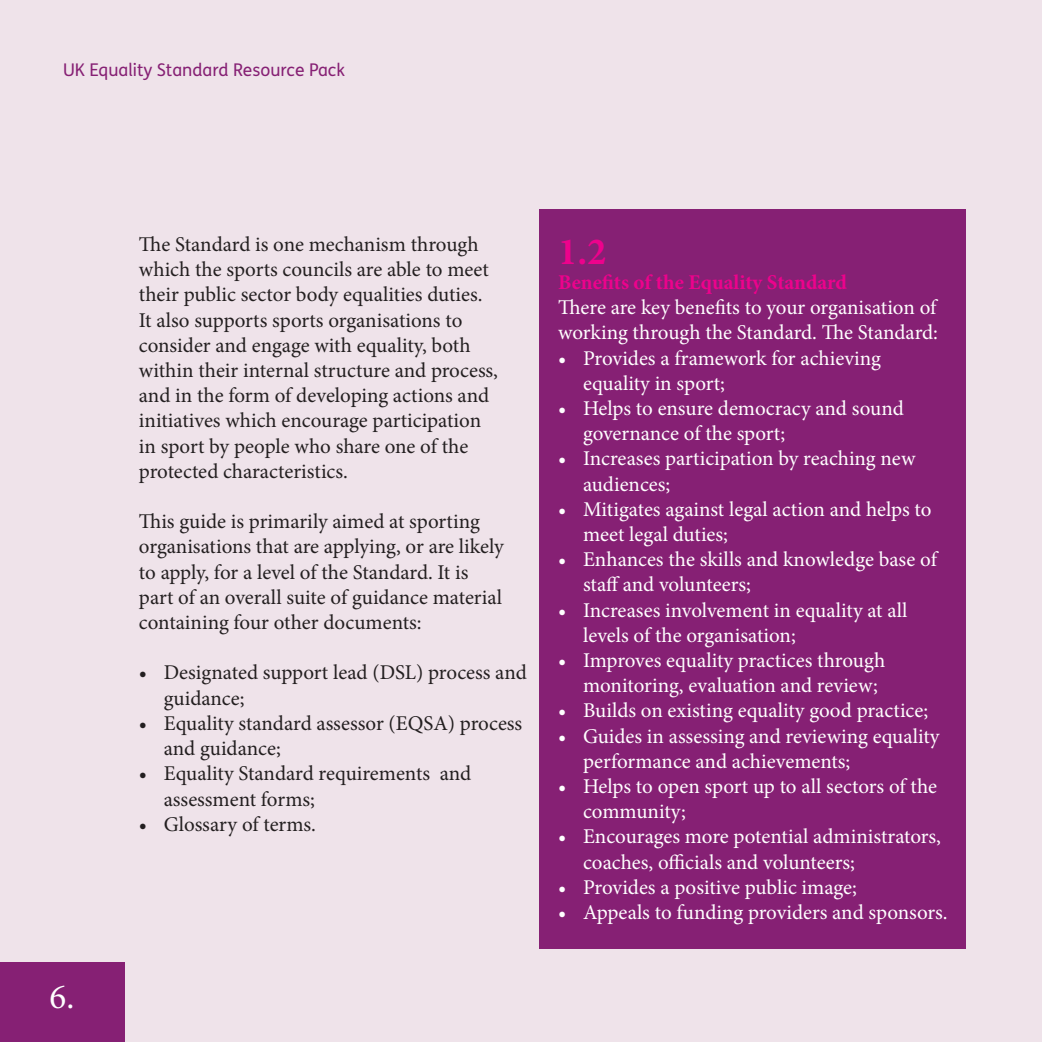
<style>
.page{position:relative;width:1042px;height:1042px;background:#efe3ea}
.page>*{position:absolute;margin:0;border:0;box-sizing:border-box;transform-origin:0 0}
.t1{font:700 38.5px "Minion Pro";color:#ed028c}
.t2{font:35px "Minion Pro";color:#fff}
.t3{font:21px/25.2px "Minion Pro";color:#fff}
.t4{font:21px/25.2px "Minion Pro";letter-spacing:-.005em;color:#231f20}
.t5{font:700 21px "Minion Pro";color:#ed028c}
.t6{font:17.5px "FS Me Pro";color:#862074}
</style>
<div class="page">
<div style="left:539px;top:210px;width:427px;height:739px;background:#862074"></div>
<div style="left:0;top:962px;width:124px;height:80px;background:#862074"></div>
<p class="t6" style="left:63px;top:58px;width:283px">UK Equality Standard Resource Pack</p>
<h2 class="t2" style="left:50px;top:973px;width:26px">6.</h2>
<p class="t4" style="left:139px;top:232px;width:361px">The Standard is one mechanism through which the sports councils are able to meet their public sector body equalities duties.<br>It also supports sports organisations to consider and engage with equality, both within their internal structure and process, and in the form of developing actions and initiatives which encourage participation in sport by people who share one of the protected characteristics.</p>
<p class="t4" style="left:139px;top:509px;width:366px">This guide is primarily aimed at sporting organisations that are applying, or are likely to apply, for a level of the Standard. It is part of an overall suite of guidance material containing four other documents:</p>
<p class="t4" style="left:164px;top:660px;width:364px;text-indent:-25px">• Designated support lead (DSL) process and guidance;</p>
<p class="t4" style="left:164px;top:710px;width:360px;text-indent:-25px">• Equality standard assessor (EQSA) process and guidance;</p>
<p class="t4" style="left:164px;top:761px;width:309px;text-indent:-25px">• Equality Standard requirements and assessment forms;</p>
<p class="t4" style="left:139px;top:811px;width:179px">• Glossary of terms.</p>
<h1 class="t1" style="left:558px;top:224px;width:50px">1.2</h1>
<p class="t5" style="left:558px;top:267px;width:290px">Benefits of the Equality Standard</p>
<p class="t3" style="left:558px;top:295px;width:381px">There are key benefits to your organisation of working through the Standard. The Standard:</p>
<p class="t3" style="left:583px;top:345px;width:299px;text-indent:-25px">• Provides a framework for achieving equality in sport;</p>
<p class="t3" style="left:583px;top:396px;width:322px;text-indent:-25px">• Helps to ensure democracy and sound governance of the sport;</p>
<p class="t3" style="left:583px;top:446px;width:334px;text-indent:-25px">• Increases participation by reaching new audiences;</p>
<p class="t3" style="left:583px;top:496px;width:350px;text-indent:-25px">• Mitigates against legal action and helps to meet legal duties;</p>
<p class="t3" style="left:583px;top:547px;width:355px;text-indent:-25px">• Enhances the skills and knowledge base of staff and volunteers;</p>
<p class="t3" style="left:583px;top:597px;width:326px;text-indent:-25px">• Increases involvement in equality at all levels of the organisation;</p>
<p class="t3" style="left:583px;top:648px;width:304px;text-indent:-25px">• Improves equality practices through monitoring, evaluation and review;</p>
<p class="t3" style="left:558px;top:698px;width:371px">• Builds on existing equality good practice;</p>
<p class="t3" style="left:583px;top:723px;width:358px;text-indent:-25px">• Guides in assessing and reviewing equality performance and achievements;</p>
<p class="t3" style="left:583px;top:774px;width:356px;text-indent:-25px">• Helps to open sport up to all sectors of the community;</p>
<p class="t3" style="left:583px;top:824px;width:359px;text-indent:-25px">• Encourages more potential administrators, coaches, officials and volunteers;</p>
<p class="t3" style="left:558px;top:874px;width:300px">• Provides a positive public image;</p>
<p class="t3" style="left:558px;top:900px;width:391px">• Appeals to funding providers and sponsors.</p>
</div>
